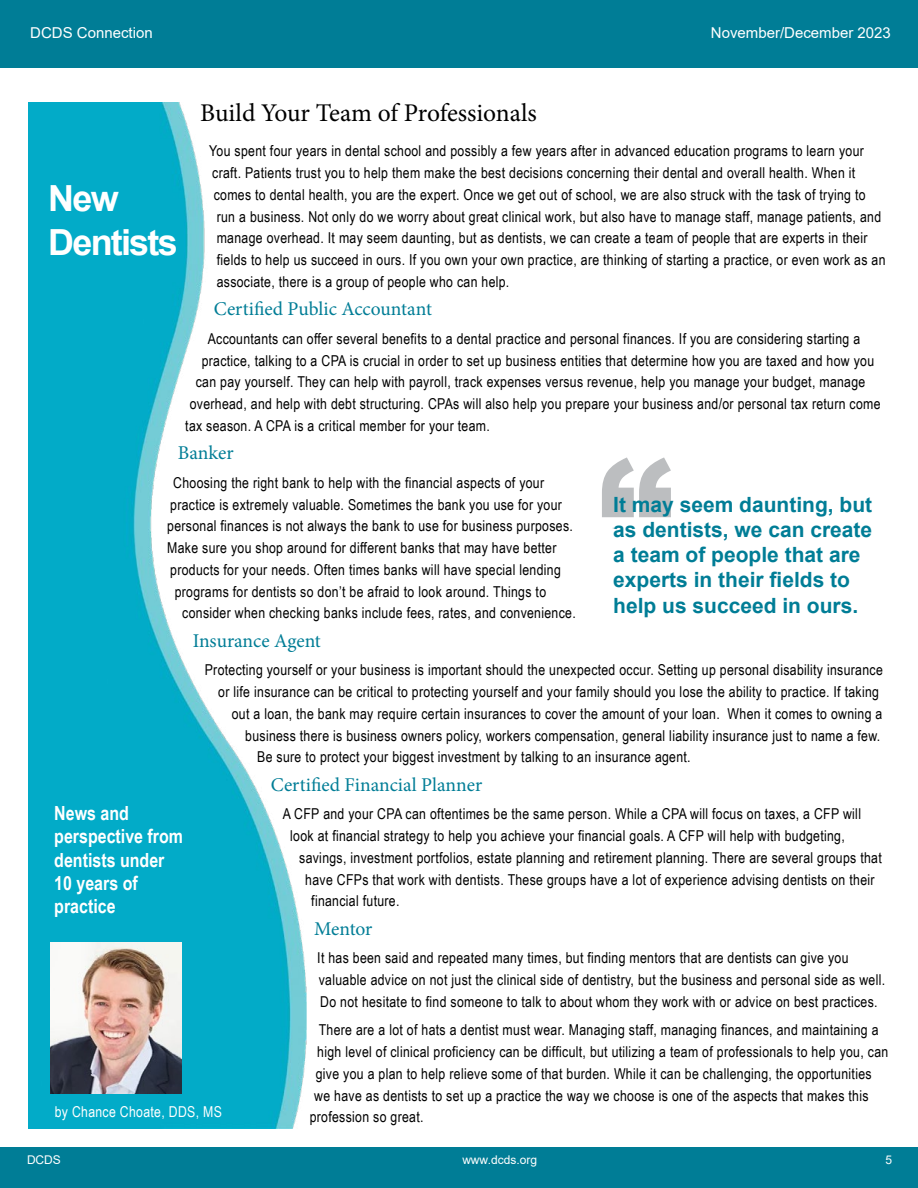
<style>
.page{position:relative;width:918px;height:1188px;background:#fff}
.page>*{position:absolute;margin:0;border:0;box-sizing:border-box;transform-origin:0 0}
.t1{font:900 150px "Arial";color:#bcbec0}
.t2{font:700 36px/43.2px "Arial";letter-spacing:-.05em;color:#fff}
.t3{font:25.5px "Minion Pro";letter-spacing:-.005em;color:#000}
.t4{font:700 21px/25.2px "Arial";color:#007d96}
.t5{font:19.5px "Minion Pro";color:#007d96}
.t6{font:700 19.5px/23.4px "Arial Narrow";color:#fff}
.t7{font:15px/21.8px "Arial Narrow";letter-spacing:.02em;color:#000}
.t8{font:15px "Arial";color:#fff}
.t9{font:15px "Arial Narrow";letter-spacing:.02em;color:#fff}
.t10{font:12px "Arial";color:#fff}
</style>
<div class="page">
<div style="left:0;top:0;width:918px;height:60px;background:#007d96"></div>
<div style="left:0;top:51px;width:918px;height:17px;background:#007d96"></div>
<div style="left:0;top:1148px;width:918px;height:40px;background:#007d96"></div>
<img style="left:29px;top:103px;width:277px;height:1026px">
<img style="left:51px;top:943px;width:130px;height:151px">
<p class="t8" style="left:30px;top:22px;width:124px">DCDS Connection</p>
<p class="t8" style="left:711px;top:22px;width:182px">November/December 2023</p>
<h3 class="t3" style="left:200px;top:96px;width:338px">Build Your Team of Professionals</h3>
<p class="t7" style="left:209px;top:140px;width:656px">You spent four years in dental school and possibly a few years after in advanced education programs to learn your</p>
<p class="t7" style="left:212px;top:161px;width:645px">craft. Patients trust you to help them make the best decisions concerning their dental and overall health. When it</p>
<p class="t7" style="left:214px;top:183px;width:653px">comes to dental health, you are the expert. Once we get out of school, we are also struck with the task of trying to</p>
<p class="t7" style="left:217px;top:205px;width:666px">run a business. Not only do we worry about great clinical work, but also have to manage staff, manage patients, and</p>
<p class="t7" style="left:217px;top:227px;width:652px">manage overhead. It may seem daunting, but as dentists, we can create a team of people that are experts in their</p>
<p class="t7" style="left:217px;top:248px;width:670px">fields to help us succeed in ours. If you own your own practice, are thinking of starting a practice, or even work as an</p>
<p class="t7" style="left:217px;top:270px;width:294px">associate, there is a group of people who can help.</p>
<h3 class="t5" style="left:214px;top:296px;width:220px">Certified Public Accountant</h3>
<p class="t7" style="left:208px;top:327px;width:654px">Accountants can offer several benefits to a dental practice and personal finances. If you are considering starting a</p>
<p class="t7" style="left:202px;top:349px;width:674px">practice, talking to a CPA is crucial in order to set up business entities that determine how you are taxed and how you</p>
<p class="t7" style="left:196px;top:371px;width:671px">can pay yourself. They can help with payroll, track expenses versus revenue, help you manage your budget, manage</p>
<p class="t7" style="left:190px;top:392px;width:692px">overhead, and help with debt structuring. CPAs will also help you prepare your business and/or personal tax return come</p>
<p class="t7" style="left:185px;top:414px;width:306px">tax season. A CPA is a critical member for your team.</p>
<h3 class="t5" style="left:178px;top:440px;width:57px">Banker</h3>
<p class="t7" style="left:173px;top:471px;width:372px">Choosing the right bank to help with the financial aspects of your</p>
<p class="t7" style="left:170px;top:493px;width:393px">practice is extremely valuable. Sometimes the bank you use for your</p>
<p class="t7" style="left:167px;top:515px;width:407px">personal finances is not always the bank to use for business purposes.</p>
<p class="t7" style="left:167px;top:536px;width:391px">Make sure you shop around for different banks that may have better</p>
<p class="t7" style="left:170px;top:558px;width:392px">products for your needs. Often times banks will have special lending</p>
<p class="t7" style="left:175px;top:580px;width:373px">programs for dentists so don’t be afraid to look around. Things to</p>
<p class="t7" style="left:182px;top:602px;width:395px">consider when checking banks include fees, rates, and convenience.</p>
<h3 class="t5" style="left:193px;top:628px;width:130px">Insurance Agent</h3>
<p class="t7" style="left:205px;top:659px;width:680px">Protecting yourself or your business is important should the unexpected occur. Setting up personal disability insurance</p>
<p class="t7" style="left:218px;top:680px;width:662px">or life insurance can be critical to protecting yourself and your family should you lose the ability to practice. If taking</p>
<p class="t7" style="left:232px;top:702px;width:652px">out a loan, the bank may require certain insurances to cover the amount of your loan. When it comes to owning a</p>
<p class="t7" style="left:245px;top:724px;width:637px">business there is business owners policy, workers compensation, general liability insurance just to name a few.</p>
<p class="t7" style="left:257px;top:746px;width:435px">Be sure to protect your biggest investment by talking to an insurance agent.</p>
<h3 class="t5" style="left:271px;top:772px;width:213px">Certified Financial Planner</h3>
<p class="t7" style="left:283px;top:803px;width:580px">A CFP and your CPA can oftentimes be the same person. While a CPA will focus on taxes, a CFP will</p>
<p class="t7" style="left:290px;top:824px;width:556px">look at financial strategy to help you achieve your financial goals. A CFP will help with budgeting,</p>
<p class="t7" style="left:299px;top:846px;width:584px">savings, investment portfolios, estate planning and retirement planning. There are several groups that</p>
<p class="t7" style="left:305px;top:868px;width:571px">have CFPs that work with dentists. These groups have a lot of experience advising dentists on their</p>
<p class="t7" style="left:311px;top:890px;width:90px">financial future.</p>
<h3 class="t5" style="left:314px;top:916px;width:60px">Mentor</h3>
<p class="t7" style="left:317px;top:947px;width:569px">It has been said and repeated many times, but finding mentors that are dentists can give you valuable advice on not just the clinical side of dentistry, but the business and personal side as well.<br>Do not hesitate to find someone to talk to about whom they work with or advice on best practices.</p>
<p class="t7" style="left:319px;top:1019px;width:561px">There are a lot of hats a dentist must wear. Managing staff, managing finances, and maintaining a</p>
<p class="t7" style="left:317px;top:1040px;width:573px">high level of clinical proficiency can be difficult, but utilizing a team of professionals to help you, can</p>
<p class="t7" style="left:316px;top:1062px;width:557px">give you a plan to help relieve some of that burden. While it can be challenging, the opportunities</p>
<p class="t7" style="left:314px;top:1084px;width:556px">we have as dentists to set up a practice the way we choose is one of the aspects that makes this</p>
<p class="t7" style="left:310px;top:1106px;width:115px">profession so great.</p>
<h2 class="t2" style="left:48px;top:178px;width:131px">New<br>Dentists</h2>
<h1 class="t1" style="left:598px;top:404px;width:76px">“</h1>
<h3 class="t4" style="left:613px;top:492px;width:261px">It may seem daunting, but as dentists, we can create a team of people that are experts in their fields to help us succeed in ours.</h3>
<h3 class="t6" style="left:54px;top:800px;width:130px">News and perspective from dentists under<br>10 years of practice</h3>
<p class="t9" style="left:55px;top:1100px;width:169px">by Chance Choate, DDS, MS</p>
<p class="t10" style="left:27px;top:1152px;width:35px">DCDS</p>
<p class="t10" style="left:462px;top:1152px;width:76px">www.dcds.org</p>
<p class="t10" style="left:885px;top:1152px;width:8px">5</p>
</div>
